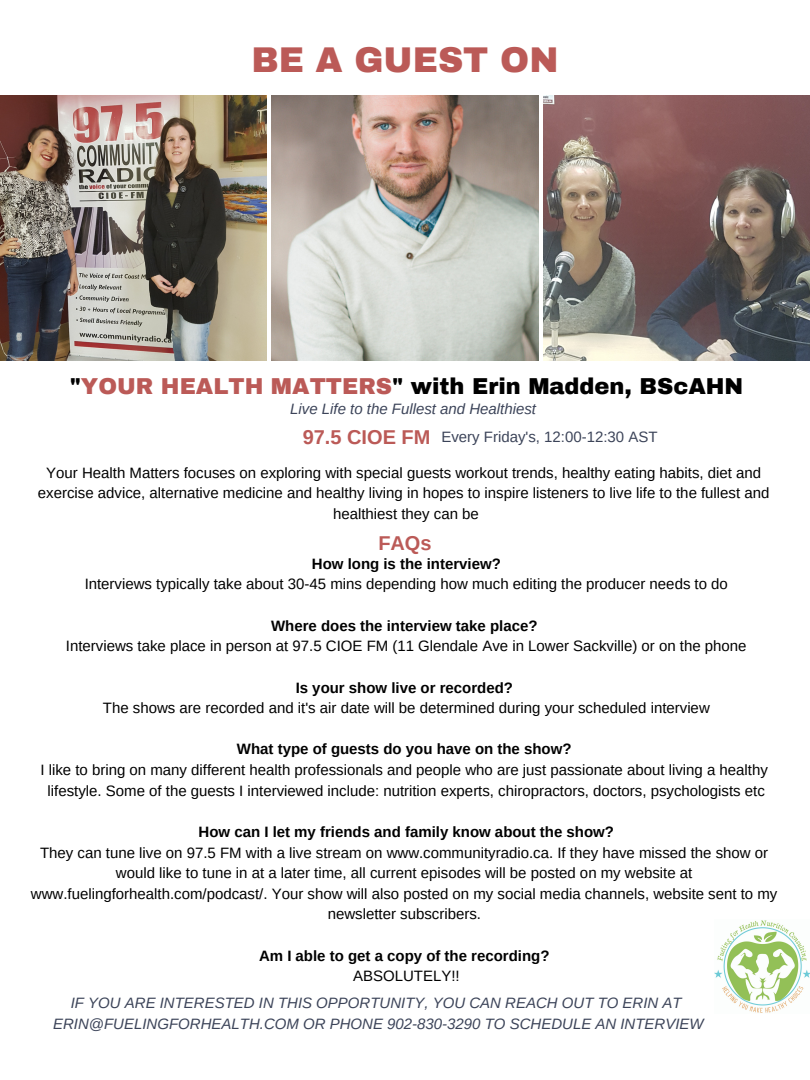
<style>
.page{position:relative;width:810px;height:1080px;background:#fff}
.page>*{position:absolute;margin:0;border:0;box-sizing:border-box;transform-origin:0 0}
.t1{font:900 35px "Archivo";color:#bb5a57}
.t2{font:900 22.5px "Archivo";color:#000}
.t3{font:700 20px "Arimo";color:#bb5a57}
.t4{font:15px/20.6px "Arimo";color:#000;text-align:center}
.t5{font:700 15px "Arimo";color:#000}
.t6{font:italic 15px/20.6px "Arimo";color:#3c4459;text-align:center}
.t7{font:15px "Arimo";color:#3c4459}
.s1{color:#bb5a57}
.s2{font-weight:700;font-size:20px;color:#bb5a57}
</style>
<div class="page">
<img style="left:714px;top:920px;width:96px;height:93px">
<img style="left:0;top:96px;width:267px;height:265px">
<img style="left:271px;top:96px;width:268px;height:265px">
<img style="left:543px;top:96px;width:267px;height:265px">
<h1 class="t1" style="left:251px;top:41px;width:309px">BE A GUEST ON</h1>
<h2 class="t2" style="left:70px;top:374px;width:675px">"<span class="s1">YOUR HEALTH MATTERS</span>" with Erin Madden, BScAHN</h2>
<p class="t6" style="left:290px;top:399px;width:247px">Live Life to the Fullest and Healthiest</p>
<p class="t7" style="left:303px;top:428px;width:356px"><span class="s2">97.5 CIOE FM</span> Every Friday's, 12:00-12:30 AST</p>
<p class="t4" style="left:38px;top:462px;width:733px">Your Health Matters focuses on exploring with special guests workout trends, healthy eating habits, diet and exercise advice, alternative medicine and healthy living in hopes to inspire listeners to live life to the fullest and healthiest they can be</p>
<h3 class="t3" style="left:378px;top:532px;width:55px">FAQs</h3>
<p class="t5" style="left:312px;top:555px;width:190px">How long is the interview?</p>
<p class="t4" style="left:85px;top:574px;width:645px">Interviews typically take about 30-45 mins depending how much editing the producer needs to do</p>
<p class="t5" style="left:271px;top:617px;width:268px">Where does the interview take place?</p>
<p class="t4" style="left:66px;top:636px;width:682px">Interviews take place in person at 97.5 CIOE FM (11 Glendale Ave in Lower Sackville) or on the phone</p>
<p class="t5" style="left:296px;top:679px;width:219px">Is your show live or recorded?</p>
<p class="t4" style="left:103px;top:698px;width:608px">The shows are recorded and it's air date will be determined during your scheduled interview</p>
<p class="t5" style="left:237px;top:741px;width:336px">What type of guests do you have on the show?</p>
<p class="t4" style="left:40px;top:760px;width:729px">I like to bring on many different health professionals and people who are just passionate about living a healthy lifestyle. Some of the guests I interviewed include: nutrition experts, chiropractors, doctors, psychologists etc</p>
<p class="t5" style="left:199px;top:823px;width:417px">How can I let my friends and family know about the show?</p>
<p class="t4" style="left:31px;top:842px;width:748px">They can tune live on 97.5 FM with a live stream on www.communityradio.ca. If they have missed the show or would like to tune in at a later time, all current episodes will be posted on my website at www.fuelingforhealth.com/podcast/. Your show will also posted on my social media channels, website sent to my newsletter subscribers.</p>
<p class="t5" style="left:259px;top:947px;width:292px">Am I able to get a copy of the recording?</p>
<p class="t4" style="left:353px;top:966px;width:108px">ABSOLUTELY!!</p>
<p class="t6" style="left:53px;top:992px;width:652px">IF YOU ARE INTERESTED IN THIS OPPORTUNITY, YOU CAN REACH OUT TO ERIN AT<br>ERIN@FUELINGFORHEALTH.COM OR PHONE 902-830-3290 TO SCHEDULE AN INTERVIEW</p>
</div>
